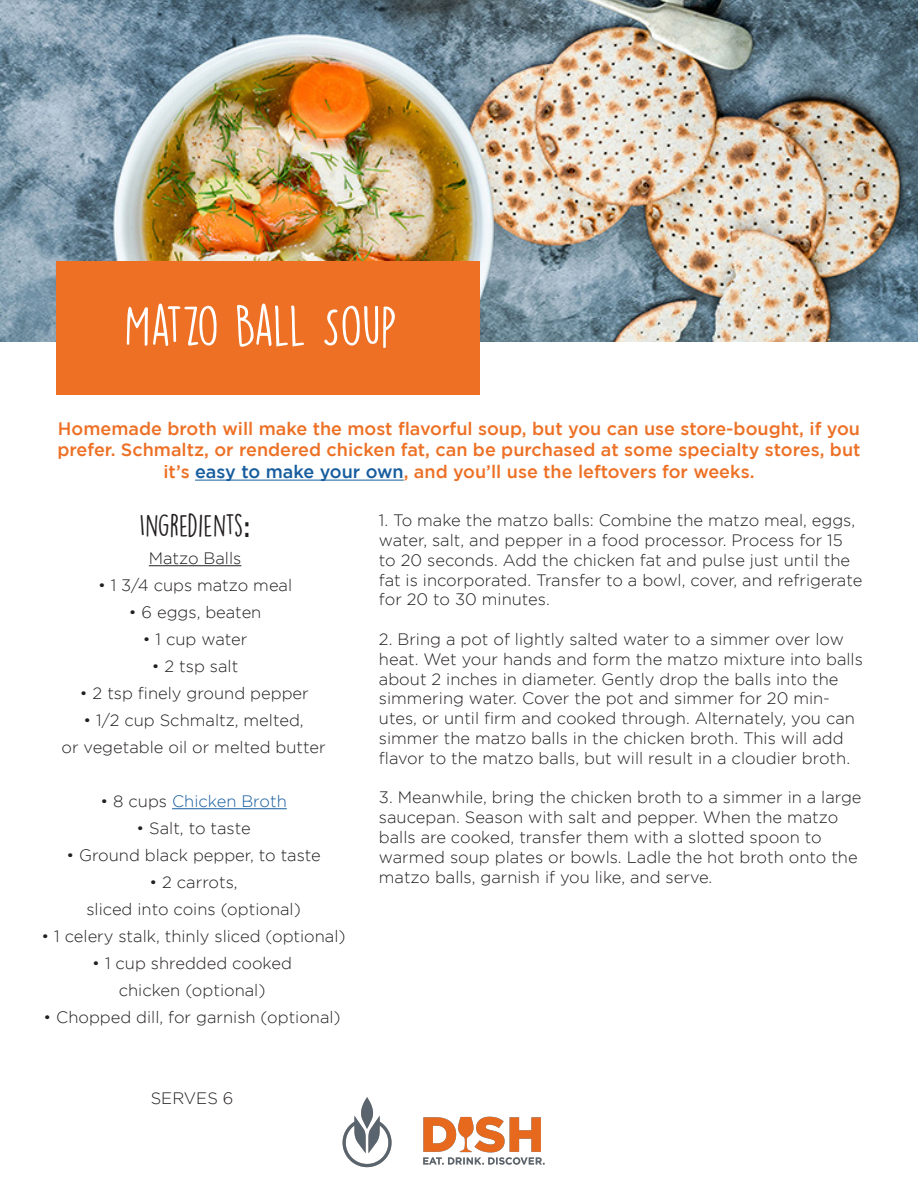
<style>
.page{position:relative;width:918px;height:1188px;background:#fff}
.page>*{position:absolute;margin:0;border:0;box-sizing:border-box;transform-origin:0 0}
.t1{font:51px "DK Lemon Yellow Sun";letter-spacing:-.03em;color:#fff}
.t2{font:28.5px "DK Lemon Yellow Sun";color:#231f20}
.t3{font:500 18px/21.6px "Gotham";color:#ed7025;text-align:center}
.t4{font:300 16.5px/19.8px "Gotham";color:#231f20}
.t5{font:300 16.5px "Gotham";color:#175d9e}
.s1{color:#175d9e}
.s2{font-family:"Raleway";font-weight:700}
.s3{color:#231f20}
</style>
<div class="page">
<img style="left:0;top:0;width:918px;height:341px">
<hr style="left:149px;top:565px;width:92px;height:1px;background:#231f20">
<hr style="left:172px;top:808px;width:115px;height:1px;background:#175d9e">
<hr style="left:195px;top:480px;width:209px;height:1px;background:#175d9e">
<div style="left:56px;top:261px;width:424px;height:134px;background:#ed7025"></div>
<img style="left:342px;top:1097px;width:203px;height:71px">
<p class="t1" style="left:124px;top:295px;width:275px">MATZO BALL SOUP</p>
<p class="t3" style="left:57px;top:417px;width:805px">Homemade broth will make the most flavorful soup, but you can use store-bought, if you prefer. Schmaltz, or rendered chicken fat, can be purchased at some specialty stores, but it’s <span class="s1">easy to make your own</span>, and you’ll use the leftovers for weeks.</p>
<p class="t2" style="left:140px;top:508px;width:112px">INGREDIENTS<span class="s2">:</span></p>
<p class="t4" style="left:149px;top:548px;width:94px">Matzo Balls</p>
<p class="t4" style="left:98px;top:575px;width:196px">• 1 3/4 cups matzo meal</p>
<p class="t4" style="left:129px;top:602px;width:134px">• 6 eggs, beaten</p>
<p class="t4" style="left:143px;top:629px;width:106px">• 1 cup water</p>
<p class="t4" style="left:152px;top:656px;width:88px">• 2 tsp salt</p>
<p class="t4" style="left:80px;top:683px;width:230px">• 2 tsp finely ground pepper</p>
<p class="t4" style="left:61px;top:706px;width:266px;line-height:27px;text-align:center">• 1/2 cup Schmaltz, melted,<br>or vegetable oil or melted butter</p>
<p class="t5" style="left:100px;top:792px;width:188px"><span class="s3">• 8 cups</span> Chicken Broth</p>
<p class="t4" style="left:137px;top:818px;width:116px">• Salt, to taste</p>
<p class="t4" style="left:66px;top:845px;width:256px">• Ground black pepper, to taste</p>
<p class="t4" style="left:86px;top:868px;width:216px;line-height:27px;text-align:center">• 2 carrots,<br>sliced into coins (optional)</p>
<p class="t4" style="left:42px;top:926px;width:306px">• 1 celery stalk, thinly sliced (optional)</p>
<p class="t4" style="left:92px;top:949px;width:201px;line-height:27px;text-align:center">• 1 cup shredded cooked chicken (optional)</p>
<p class="t4" style="left:43px;top:1007px;width:299px">• Chopped dill, for garnish (optional)</p>
<p class="t4" style="left:151px;top:1088px;width:84px">SERVES 6</p>
<p class="t4" style="left:379px;top:510px;width:485px">1. To make the matzo balls: Combine the matzo meal, eggs, water, salt, and pepper in a food processor. Process for 15 to 20 seconds. Add the chicken fat and pulse just until the fat is incorporated. Transfer to a bowl, cover, and refrigerate for 20 to 30 minutes.</p>
<p class="t4" style="left:379px;top:629px;width:485px">2. Bring a pot of lightly salted water to a simmer over low heat. Wet your hands and form the matzo mixture into balls about 2 inches in diameter. Gently drop the balls into the simmering water. Cover the pot and simmer for 20 min&shy;utes, or until firm and cooked through. Alternately, you can simmer the matzo balls in the chicken broth. This will add flavor to the matzo balls, but will result in a cloudier broth.</p>
<p class="t4" style="left:379px;top:787px;width:484px">3. Meanwhile, bring the chicken broth to a simmer in a large saucepan. Season with salt and pepper. When the matzo balls are cooked, transfer them with a slotted spoon to warmed soup plates or bowls. Ladle the hot broth onto the matzo balls, garnish if you like, and serve.</p>
</div>
